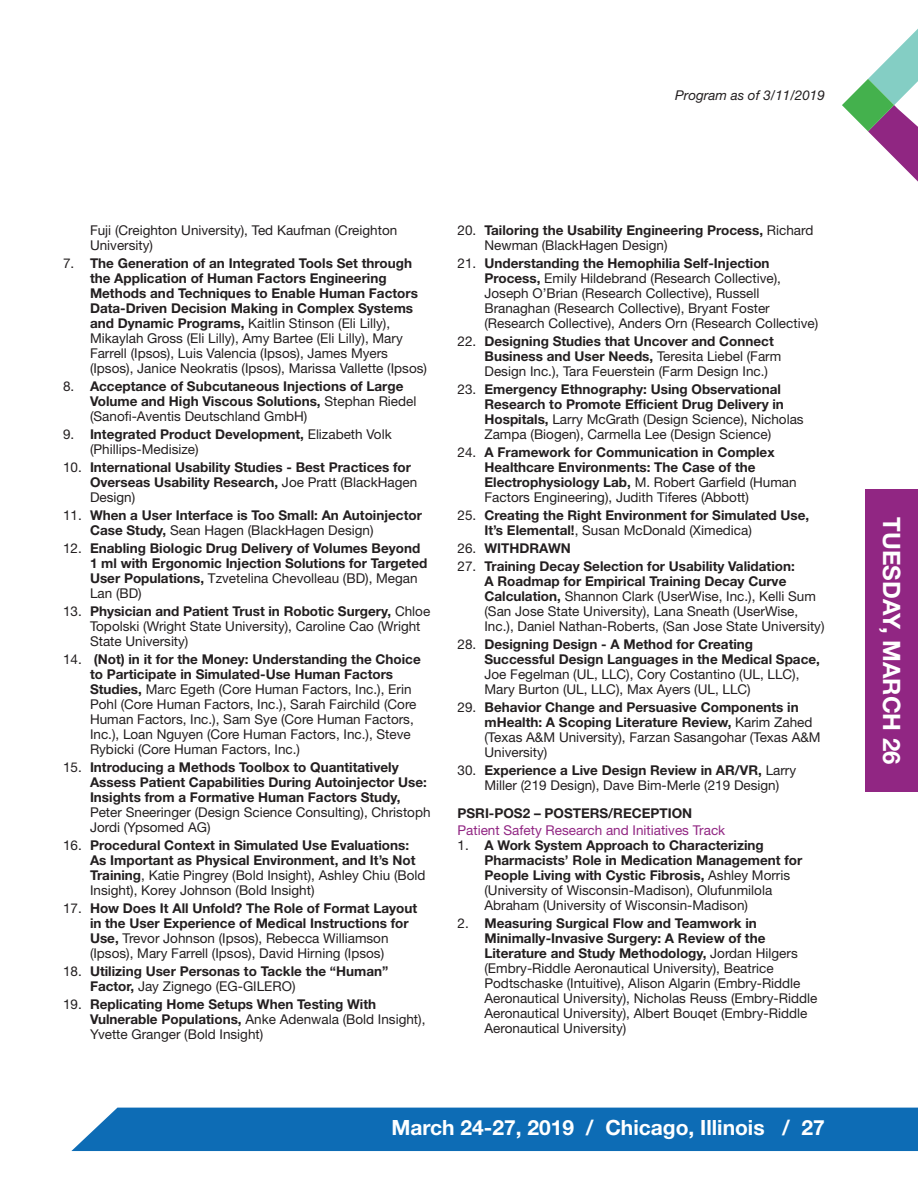
<style>
.page{position:relative;width:918px;height:1188px;background:#fff}
.page>*{position:absolute;margin:0;border:0;box-sizing:border-box;transform-origin:0 0}
.Days{font:700 24px "Helvetica Neue LT Std";color:#fff}
.t1{font:700 21px "Helvetica Neue LT Std";color:#fff}
.Session{font:700 13.5px/15px "Helvetica Neue LT Std";color:#231f20}
.t2{font:13.5px/15px "Helvetica Neue LT Std";color:#231f20}
.Track{font:13.5px "Helvetica Neue LT Std";color:#912683}
.Track-2{font:italic 13.5px "Helvetica Neue LT Std";color:#231f20}
.s1{font-weight:400}
.s2{font-weight:700}
</style>
<div class="page">
<div style="left:71px;top:1108px;width:847px;height:43px;background:#0d6cb5"></div>
<svg style="left:842px;top:29px;width:76px;height:153px"></svg>
<div style="left:866px;top:490px;width:52px;height:302px;background:#912683"></div>
<p class="Track-2" style="left:675px;top:87px;width:151px">Program as of 3/11/2019</p>
<p class="t2" style="left:90px;top:222px;width:309px">Fuji (Creighton University), Ted Kaufman (Creighton<br>University)</p>
<p class="Session" style="left:90px;top:255px;width:339px;text-indent:-27px"><span class="s1">7.</span> The Generation of an Integrated Tools Set through the Application of Human Factors Engineering Methods and Techniques to Enable Human Factors Data-Driven Decision Making in Complex Systems and Dynamic Programs, <span class="s1">Kaitlin Stinson (Eli Lilly), Mikaylah Gross (Eli Lilly), Amy Bartee (Eli Lilly), Mary Farrell (Ipsos), Luis Valencia (Ipsos), James Myers (Ipsos), Janice Neokratis (Ipsos), Marissa Vallette (Ipsos)</span></p>
<p class="Session" style="left:90px;top:378px;width:328px;text-indent:-27px"><span class="s1">8.</span> Acceptance of Subcutaneous Injections of Large<br>Volume and High Viscous Solutions, <span class="s1">Stephan Riedel (Sanofi-Aventis Deutschland GmbH)</span></p>
<p class="t2" style="left:90px;top:426px;width:303px;text-indent:-27px">9. <span class="s2">Integrated Product Development,</span> Elizabeth Volk (Phillips-Medisize)</p>
<p class="Session" style="left:90px;top:459px;width:329px;text-indent:-27px"><span class="s1">10.</span> International Usability Studies - Best Practices for<br>Overseas Usability Research, <span class="s1">Joe Pratt (BlackHagen<br>Design)</span></p>
<p class="Session" style="left:90px;top:507px;width:333px;text-indent:-27px"><span class="s1">11.</span> When a User Interface is Too Small: An Autoinjector<br>Case Study, <span class="s1">Sean Hagen (BlackHagen Design)</span></p>
<p class="Session" style="left:90px;top:540px;width:339px;text-indent:-27px"><span class="s1">12.</span> Enabling Biologic Drug Delivery of Volumes Beyond 1 ml with Ergonomic Injection Solutions for Targeted User Populations, <span class="s1">Tzvetelina Chevolleau (BD), Megan Lan (BD)</span></p>
<p class="t2" style="left:90px;top:603px;width:342px;text-indent:-27px">13. <span class="s2">Physician and Patient Trust in Robotic Surgery,</span> Chloe<br>Topolski (Wright State University), Caroline Cao (Wright<br>State University)</p>
<p class="t2" style="left:90px;top:651px;width:332px;text-indent:-27px">14. <span class="s2">(Not) in it for the Money: Understanding the Choice to Participate in Simulated-Use Human Factors Studies,</span> Marc Egeth (Core Human Factors, Inc.), Erin Pohl (Core Human Factors, Inc.), Sarah Fairchild (Core Human Factors, Inc.), Sam Sye (Core Human Factors, Inc.), Loan Nguyen (Core Human Factors, Inc.), Steve Rybicki (Core Human Factors, Inc.)</p>
<p class="Session" style="left:90px;top:759px;width:342px;text-indent:-27px"><span class="s1">15.</span> Introducing a Methods Toolbox to Quantitatively Assess Patient Capabilities During Autoinjector Use:<br>Insights from a Formative Human Factors Study, <span class="s1">Peter Sneeringer (Design Science Consulting), Christoph Jordi (Ypsomed AG)</span></p>
<p class="Session" style="left:90px;top:837px;width:337px;text-indent:-27px"><span class="s1">16.</span> Procedural Context in Simulated Use Evaluations:<br>As Important as Physical Environment, and It’s Not Training<span class="s1">, Katie Pingrey (Bold Insight), Ashley Chiu (Bold Insight), Korey Johnson (Bold Insight)</span></p>
<p class="t2" style="left:90px;top:900px;width:329px;text-indent:-27px">17. <span class="s2">How Does It All Unfold? The Role of Format Layout in the User Experience of Medical Instructions for Use,</span> Trevor Johnson (Ipsos), Rebecca Williamson (Ipsos), Mary Farrell (Ipsos), David Hirning (Ipsos)</p>
<p class="Session" style="left:90px;top:963px;width:300px;text-indent:-27px"><span class="s1">18.</span> Utilizing User Personas to Tackle the “Human”<br>Factor, <span class="s1">Jay Zignego (EG-GILERO)</span></p>
<p class="Session" style="left:90px;top:996px;width:337px;text-indent:-27px"><span class="s1">19.</span> Replicating Home Setups When Testing With<br>Vulnerable Populations, <span class="s1">Anke Adenwala (Bold Insight),<br>Yvette Granger (Bold Insight)</span></p>
<p class="Session" style="left:484px;top:222px;width:330px;text-indent:-27px"><span class="s1">20.</span> Tailoring the Usability Engineering Process, <span class="s1">Richard<br>Newman (BlackHagen Design)</span></p>
<p class="t2" style="left:484px;top:255px;width:335px;text-indent:-27px">21. <span class="s2">Understanding the Hemophilia Self-Injection Process,</span> Emily Hildebrand (Research Collective), Joseph O’Brian (Research Collective), Russell Branaghan (Research Collective), Bryant Foster (Research Collective), Anders Orn (Research Collective)</p>
<p class="t2" style="left:484px;top:333px;width:298px;text-indent:-27px">22. <span class="s2">Designing Studies that Uncover and Connect<br>Business and User Needs,</span> Teresita Liebel (Farm<br>Design Inc.), Tara Feuerstein (Farm Design Inc.)</p>
<p class="Session" style="left:484px;top:381px;width:321px;text-indent:-27px"><span class="s1">23.</span> Emergency Ethnography: Using Observational Research to Promote Efficient Drug Delivery in Hospitals, <span class="s1">Larry McGrath (Design Science), Nicholas Zampa (Biogen), Carmella Lee (Design Science)</span></p>
<p class="Session" style="left:484px;top:444px;width:314px;text-indent:-27px"><span class="s1">24.</span> A Framework for Communication in Complex Healthcare Environments: The Case of the Electrophysiology Lab, <span class="s1">M. Robert Garfield (Human Factors Engineering), Judith Tiferes (Abbott)</span></p>
<p class="Session" style="left:484px;top:507px;width:326px;text-indent:-27px"><span class="s1">25.</span> Creating the Right Environment for Simulated Use,<br>It’s Elemental!<span class="s1">, Susan McDonald (Ximedica)</span></p>
<p class="Session" style="left:458px;top:540px;width:115px"><span class="s1">26.</span> WITHDRAWN</p>
<p class="t2" style="left:484px;top:558px;width:342px;text-indent:-27px">27. <span class="s2">Training Decay Selection for Usability Validation:<br>A Roadmap for Empirical Training Decay Curve Calculation,</span> Shannon Clark (UserWise, Inc.), Kelli Sum (San Jose State University), Lana Sneath (UserWise, Inc.), Daniel Nathan-Roberts, (San Jose State University)</p>
<p class="t2" style="left:484px;top:636px;width:337px;text-indent:-27px">28. <span class="s2">Designing Design - A Method for Creating Successful Design Languages in the Medical Space, </span>Joe Fegelman (UL, LLC), Cory Costantino (UL, LLC), Mary Burton (UL, LLC), Max Ayers (UL, LLC)</p>
<p class="Session" style="left:484px;top:699px;width:338px;text-indent:-27px"><span class="s1">29.</span> Behavior Change and Persuasive Components in mHealth: A Scoping Literature Review, <span class="s1">Karim Zahed (Texas A&amp;M University), Farzan Sasangohar (Texas A&amp;M University)</span></p>
<p class="t2" style="left:484px;top:762px;width:313px;text-indent:-27px">30. <span class="s2">Experience a Live Design Review in AR/VR,</span> Larry<br>Miller (219 Design), Dave Bim-Merle (219 Design)</p>
<p class="Session" style="left:458px;top:806px;width:236px">PSRI-POS2 – POSTERS/RECEPTION</p>
<p class="Track" style="left:458px;top:822px;width:269px">Patient Safety Research and Initiatives Track</p>
<p class="Session" style="left:484px;top:837px;width:319px;text-indent:-27px"><span class="s1">1.</span> A Work System Approach to Characterizing Pharmacists’ Role in Medication Management for People Living with Cystic Fibrosis, <span class="s1">Ashley Morris (University of Wisconsin-Madison), Olufunmilola Abraham (University of Wisconsin-Madison)</span></p>
<p class="t2" style="left:484px;top:915px;width:334px;text-indent:-27px">2. <span class="s2">Measuring Surgical Flow and Teamwork in Minimally-Invasive Surgery: A Review of the Literature and Study Methodology,</span> Jordan Hilgers (Embry-Riddle Aeronautical University), Beatrice Podtschaske (Intuitive), Alison Algarin (Embry-Riddle Aeronautical University), Nicholas Reuss (Embry-Riddle Aeronautical University), Albert Bouqet (Embry-Riddle Aeronautical University)</p>
<h2 class="t1" style="left:391px;top:1115px;width:435px">March 24-27, 2019 / Chicago, Illinois / 27</h2>
<p class="Days" style="left:907px;top:517px;width:249px;rotate:90deg">TUESDAY, MARCH 26</p>
</div>
